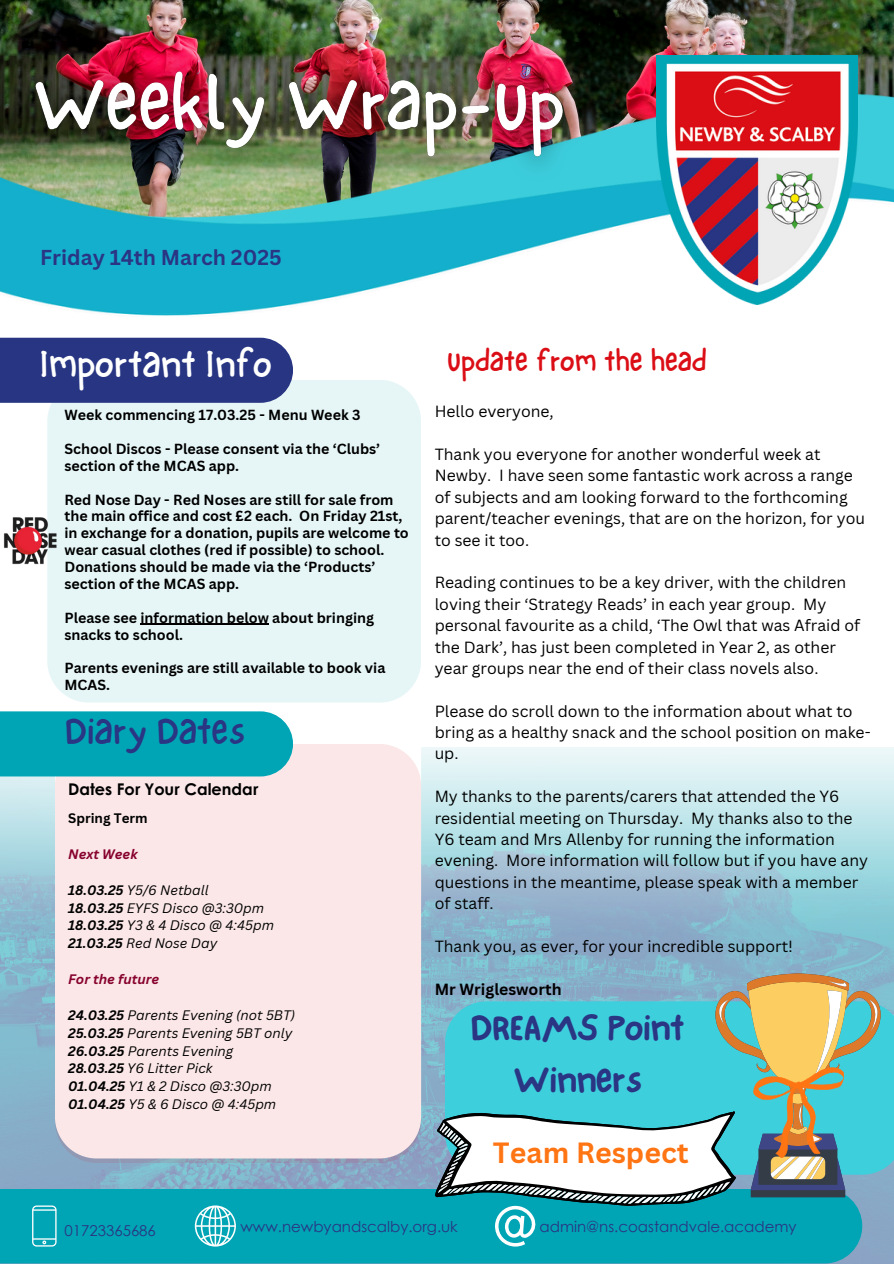
<style>
.page{position:relative;width:894px;height:1264px;background:#fff}
.page>*{position:absolute;margin:0;border:0;box-sizing:border-box;transform-origin:0 0}
.t1{font:39px "NF One Little Font Regular";color:#fff}
.t2{font:39px "NF One Little Font Regular";color:#2a3583}
.t3{font:37.5px/51.8px "NF One Little Font Bold";color:#2a3583;text-align:center}
.t4{font:30px "NF One Little Font Regular";color:#db0e16}
.t5{font:700 28.5px "Canva Sans";color:#ff7413}
.t6{font:700 21px "Canva Sans";color:#2a3583}
.t7{font:700 16.2px "Century Gothic";color:#000}
.t8{font:15.75px/21.3px "Canva Sans";color:#000}
.t9{font:700 15.75px "Canva Sans";color:#000}
.t10{font:15px "Century Gothic";color:#2a3583}
.t11{font:700 14.25px/16.8px "Canva Sans";color:#000}
.t12{font:italic 13.35px "Canva Sans";color:#000}
.t13{font:italic 700 13.35px "Canva Sans";color:#87022e}
.t14{font:700 13.35px "Canva Sans";color:#000}
.s1{font-weight:700}
</style>
<div class="page">
<img style="left:0;top:0;width:893px;height:307px">
<img style="left:655px;top:56px;width:202px;height:248px">
<svg style="left:64px;top:307px;width:213px;height:9px;fill:#17b2cd"></svg>
<img style="left:0;top:747px;width:893px;height:462px">
<div style="left:47px;top:380px;width:373px;height:322px;background:#e6f6f7"></div>
<div style="left:0;top:338px;width:293px;height:65px;background:#273583"></div>
<div style="left:55px;top:744px;width:366px;height:418px;background:#fbe7e8"></div>
<div style="left:0;top:711px;width:293px;height:65px;background:#00a5b5"></div>
<div style="left:0;top:1188px;width:861px;height:75px;background:#00a5b5"></div>
<svg style="left:32px;top:1205px;width:25px;height:41px"></svg>
<svg style="left:195px;top:1205px;width:41px;height:41px"></svg>
<svg style="left:435px;top:973px;width:451px;height:273px"></svg>
<img style="left:3px;top:514px;width:55px;height:53px">
<hr style="left:140px;top:624px;width:129px;height:1px;background:#000">
<img style="left:1px;top:39px;width:597px;height:154px">
<p class="t6" style="left:40px;top:243px;width:243px">Friday 14th March 2025</p>
<p class="t1" style="left:39px;top:340px;width:234px">Important Info</p>
<p class="t11" style="left:64px;top:406px;width:297px">Week commencing 17.03.25 - Menu Week 3</p>
<p class="t11" style="left:64px;top:440px;width:317px">School Discos - Please consent via the ‘Clubs’ section of the MCAS app.</p>
<p class="t11" style="left:64px;top:490px;width:346px">Red Nose Day - Red Noses are still for sale from the main office and cost £2 each. On Friday 21st, in exchange for a donation, pupils are welcome to wear casual clothes (red if possible) to school.<br>Donations should be made via the ‘Products’ section of the MCAS app.</p>
<p class="t11" style="left:64px;top:609px;width:311px">Please see information below about bringing snacks to school.</p>
<h3 class="t11" style="left:64px;top:659px;width:322px">Parents evenings are still available to book via<br>MCAS.</h3>
<p class="t2" style="left:64px;top:707px;width:182px">Diary Dates</p>
<p class="t7" style="left:68px;top:777px;width:191px">Dates For Your Calendar</p>
<p class="t14" style="left:68px;top:809px;width:81px">Spring Term</p>
<p class="t13" style="left:68px;top:844px;width:71px">Next Week</p>
<p class="t12" style="left:68px;top:880px;width:142px"><span class="s1">18.03.25</span> Y5/6 Netball</p>
<p class="t12" style="left:68px;top:898px;width:197px"><span class="s1">18.03.25</span> EYFS Disco @3:30pm</p>
<p class="t12" style="left:68px;top:916px;width:207px"><span class="s1">18.03.25</span> Y3 &amp; 4 Disco @ 4:45pm</p>
<p class="t12" style="left:68px;top:934px;width:150px"><span class="s1">21.03.25</span> Red Nose Day</p>
<p class="t13" style="left:68px;top:969px;width:92px">For the future</p>
<p class="t12" style="left:68px;top:1005px;width:228px"><span class="s1">24.03.25</span> Parents Evening (not 5BT)</p>
<p class="t12" style="left:68px;top:1023px;width:225px"><span class="s1">25.03.25</span> Parents Evening 5BT only</p>
<p class="t12" style="left:68px;top:1041px;width:166px"><span class="s1">26.03.25</span> Parents Evening</p>
<p class="t12" style="left:68px;top:1059px;width:146px"><span class="s1">28.03.25</span> Y6 Litter Pick</p>
<p class="t12" style="left:68px;top:1077px;width:205px"><span class="s1">01.04.25</span> Y1 &amp; 2 Disco @3:30pm</p>
<p class="t12" style="left:68px;top:1094px;width:209px"><span class="s1">01.04.25</span> Y5 &amp; 6 Disco @ 4:45pm</p>
<p class="t4" style="left:446px;top:343px;width:261px">Update from the head</p>
<h3 class="t8" style="left:434px;top:400px;width:120px">Hello everyone,</h3>
<h5 class="t8" style="left:434px;top:443px;width:432px">Thank you everyone for another wonderful week at Newby. I have seen some fantastic work across a range of subjects and am looking forward to the forthcoming parent/teacher evenings, that are on the horizon, for you to see it too.</h5>
<p class="t8" style="left:434px;top:571px;width:427px">Reading continues to be a key driver, with the children loving their ‘Strategy Reads’ in each year group. My personal favourite as a child, ‘The Owl that was Afraid of the Dark’, has just been completed in Year 2, as other year groups near the end of their class novels also.</p>
<p class="t8" style="left:434px;top:700px;width:437px">Please do scroll down to the information about what to bring as a healthy snack and the school position on make&shy;up.</p>
<p class="t8" style="left:434px;top:785px;width:435px">My thanks to the parents/carers that attended the Y6 residential meeting on Thursday. My thanks also to the Y6 team and Mrs Allenby for running the information evening. More information will follow but if you have any questions in the meantime, please speak with a member of staff.</p>
<p class="t8" style="left:434px;top:935px;width:360px">Thank you, as ever, for your incredible support!</p>
<p class="t9" style="left:434px;top:977px;width:128px">Mr Wriglesworth</p>
<p class="t3" style="left:470px;top:1001px;width:215px">DREAMS Point<br>Winners</p>
<p class="t5" style="left:493px;top:1132px;width:197px">Team Respect</p>
<h6 class="t10" style="left:64px;top:1220px;width:93px">01723365686</h6>
<p class="t10" style="left:240px;top:1216px;width:219px">www.newbyandscalby.org.uk</p>
<p class="t10" style="left:539px;top:1216px;width:258px">admin@ns.coastandvale.academy</p>
</div>
